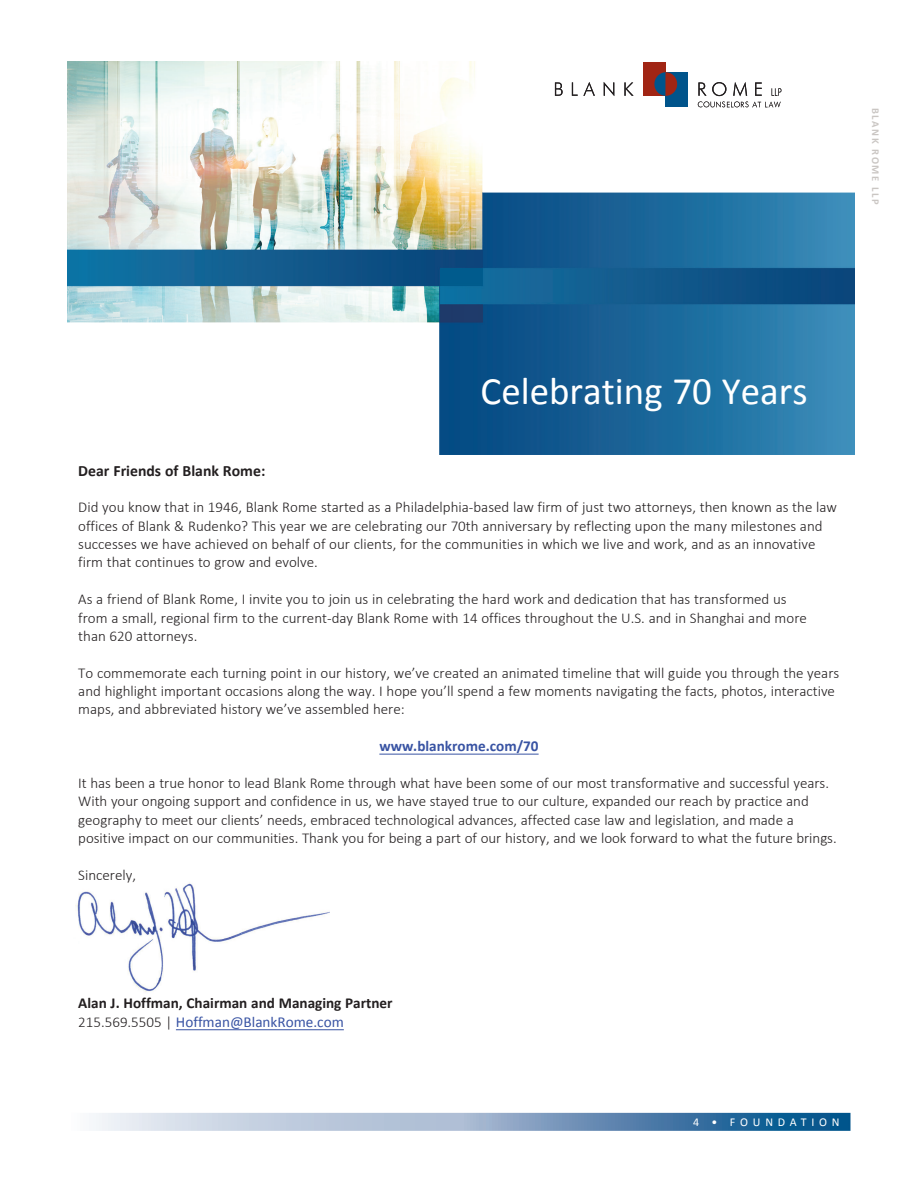
<style>
.page{position:relative;width:918px;height:1188px;background:#fff}
.page>*{position:absolute;margin:0;border:0;box-sizing:border-box;transform-origin:0 0}
.t1{font:39px "Calibri";color:#fff}
.t2{font:700 15.75px "Calibri";color:#231f20}
.t3{font:700 15.15px/18.3px "Calibri";color:#231f20}
.t4{font:700 15.15px "Calibri";color:#3853a3}
.t5{font:300 15px/18.3px "Calibri";color:#231f20}
.t6{font:12px "Calibri";letter-spacing:.4em;color:#fff}
.t7{font:700 10.5px "Calibri";letter-spacing:.15em;color:#cac6c3}
.s1{font-weight:300;font-size:15px}
.s2{font-weight:400;color:#3853a3}
</style>
<div class="page">
<img style="left:75px;top:882px;width:255px;height:110px">
<svg style="left:93px;top:1113px;width:757px;height:18px;background:#88a7c5"></svg>
<hr style="left:379px;top:754px;width:160px;height:1px;background:#3853a3">
<hr style="left:176px;top:1029px;width:168px;height:1px;background:#3853a3">
<img style="left:68px;top:62px;width:787px;height:393px">
<svg style="left:555px;top:82px;width:79px;height:14px"></svg>
<svg style="left:698px;top:82px;width:64px;height:14px"></svg>
<svg style="left:772px;top:88px;width:9px;height:8px"></svg>
<svg style="left:698px;top:102px;width:83px;height:5px"></svg>
<div style="left:643px;top:62px;width:22px;height:34px;background:#a12514"></div>
<div style="left:666px;top:72px;width:22px;height:34px;background:#00548b"></div>
<div style="left:654px;top:72px;width:23px;height:24px;background:#a12514;border-radius:50%"></div>
<svg style="left:654px;top:72px;width:11px;height:24px"></svg>
<p class="t7" style="left:883px;top:108px;width:98px;rotate:90deg">BLANK ROME LLP</p>
<h1 class="t1" style="left:481px;top:364px;width:329px">Celebrating 70 Years</h1>
<p class="t2" style="left:78px;top:459px;width:189px">Dear Friends of Blank Rome:</p>
<p class="t5" style="left:78px;top:498px;width:760px">Did you know that in 1946, Blank Rome started as a Philadelphia-based law firm of just two attorneys, then known as the law offices of Blank &amp; Rudenko? This year we are celebrating our 70th anniversary by reflecting upon the many milestones and successes we have achieved on behalf of our clients, for the communities in which we live and work, and as an innovative firm that continues to grow and evolve.</p>
<p class="t5" style="left:78px;top:590px;width:730px">As a friend of Blank Rome, I invite you to join us in celebrating the hard work and dedication that has transformed us from a small, regional firm to the current-day Blank Rome with 14 offices throughout the U.S. and in Shanghai and more than 620 attorneys.</p>
<p class="t5" style="left:78px;top:663px;width:763px">To commemorate each turning point in our history, we’ve created an animated timeline that will guide you through the years and highlight important occasions along the way. I hope you’ll spend a few moments navigating the facts, photos, interactive maps, and abbreviated history we’ve assembled here:</p>
<p class="t4" style="left:379px;top:735px;width:161px">www.blankrome.com/70</p>
<p class="t5" style="left:78px;top:774px;width:760px">It has been a true honor to lead Blank Rome through what have been some of our most transformative and successful years.<br>With your ongoing support and confidence in us, we have stayed true to our culture, expanded our reach by practice and geography to meet our clients’ needs, embraced technological advances, affected case law and legislation, and made a positive impact on our communities. Thank you for being a part of our history, and we look forward to what the future brings.</p>
<p class="t5" style="left:78px;top:865px;width:59px">Sincerely,</p>
<p class="t3" style="left:78px;top:994px;width:316px">Alan J. Hoffman, Chairman and Managing Partner<br><span class="s1">215.569.5505 |</span> <span class="s2">Hoffman@BlankRome.com</span></p>
<p class="t6" style="left:693px;top:1114px;width:148px">4 • FOUNDATION</p>
</div>
